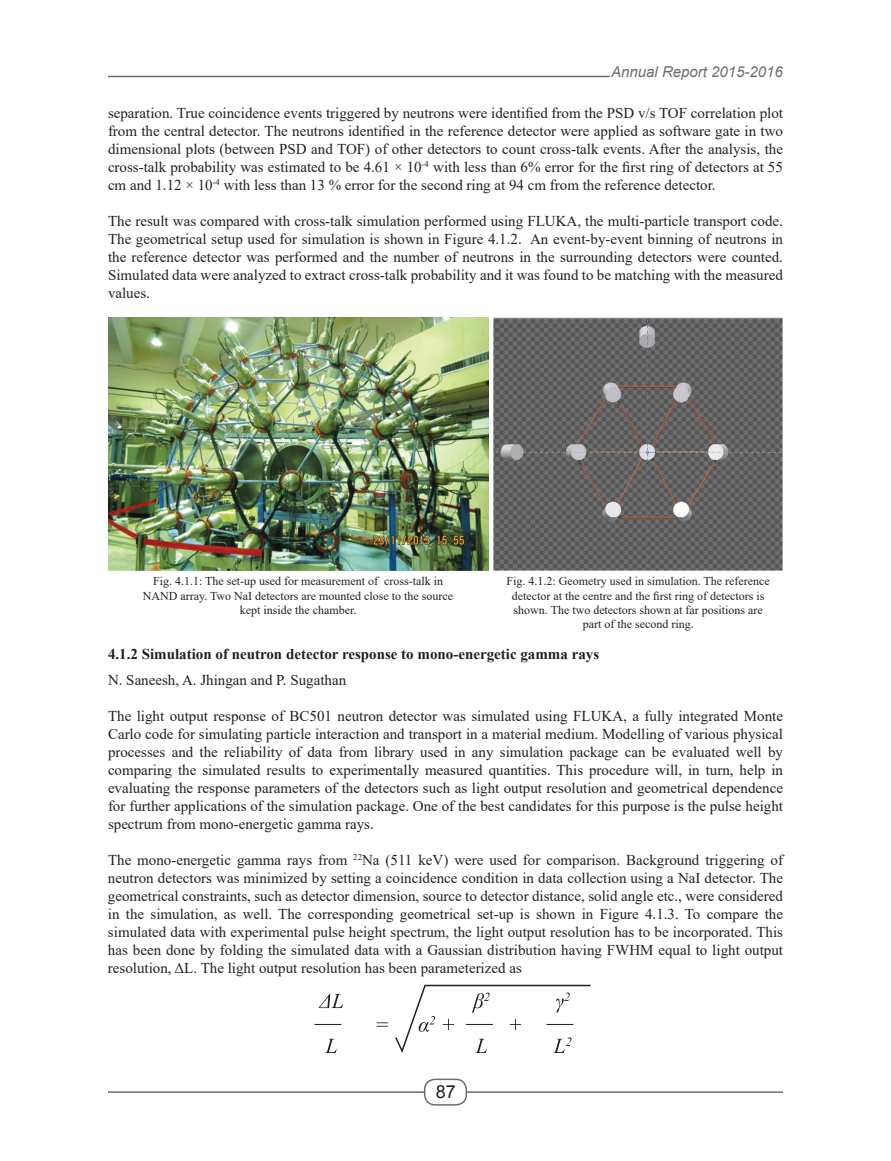
<style>
.page{position:relative;width:891px;height:1161px;background:#fff}
.page>*{position:absolute;margin:0;border:0;box-sizing:border-box;transform-origin:0 0}
.t1{font:18px "Arial";color:#231f20}
.t2{font:15px/18px "Times New Roman";color:#231f20;text-align:justify}
.t3{font:700 15px "Times New Roman";color:#231f20}
.t4{font:italic 15px "Arial";color:#6c6d70}
.t5{font:12px/14.4px "Times New Roman";color:#231f20;text-align:center}
</style>
<div class="page">
<hr style="left:108px;top:76px;width:502px;height:1px;background:#6c6d70">
<hr style="left:108px;top:1091px;width:675px;height:2px;background:#6c6d70">
<div style="left:425px;top:1079px;width:41px;height:26px;background:#fff;border-radius:10px"></div>
<div style="left:424px;top:1079px;width:43px;height:27px;border:2px solid #6c6d70;border-radius:10px"></div>
<svg style="left:325px;top:1039px;width:12px;height:14px"></svg>
<svg style="left:318px;top:994px;width:25px;height:14px"></svg>
<svg style="left:377px;top:1022px;width:11px;height:5px"></svg>
<svg style="left:315px;top:1024px;width:26px;height:1px"></svg>
<img style="left:108px;top:317px;width:380px;height:253px">
<img style="left:493px;top:317px;width:290px;height:253px">
<svg style="left:395px;top:984px;width:196px;height:69px"></svg>
<p class="t4" style="left:611px;top:62px;width:173px">Annual Report 2015-2016</p>
<p class="t2" style="left:108px;top:104px;width:677px">separation. True coincidence events triggered by neutrons were identified from the PSD v/s TOF correlation plot from the central detector. The neutrons identified in the reference detector were applied as software gate in two dimensional plots (between PSD and TOF) of other detectors to count cross-talk events. After the analysis, the cross-talk probability was estimated to be 4.61 × 10<sup>-4</sup> with less than 6% error for the first ring of detectors at 55 cm and 1.12 × 10<sup>-4</sup> with less than 13 % error for the second ring at 94 cm from the reference detector.</p>
<p class="t2" style="left:108px;top:212px;width:677px">The result was compared with cross-talk simulation performed using FLUKA, the multi-particle transport code.<br>The geometrical setup used for simulation is shown in Figure 4.1.2. An event-by-event binning of neutrons in the reference detector was performed and the number of neutrons in the surrounding detectors were counted.<br>Simulated data were analyzed to extract cross-talk probability and it was found to be matching with the measured values.</p>
<p class="t5" style="left:143px;top:574px;width:312px">Fig. 4.1.1: The set-up used for measurement of cross-talk in<br>NAND array. Two NaI detectors are mounted close to the source kept inside the chamber.</p>
<p class="t5" style="left:507px;top:574px;width:265px">Fig. 4.1.2: Geometry used in simulation. The reference detector at the centre and the first ring of detectors is shown. The two detectors shown at far positions are part of the second ring.</p>
<p class="t3" style="left:108px;top:643px;width:493px">4.1.2 Simulation of neutron detector response to mono-energetic gamma rays</p>
<p class="t2" style="left:108px;top:671px;width:240px">N. Saneesh, A. Jhingan and P. Sugathan</p>
<p class="t2" style="left:108px;top:707px;width:677px">The light output response of BC501 neutron detector was simulated using FLUKA, a fully integrated Monte Carlo code for simulating particle interaction and transport in a material medium. Modelling of various physical processes and the reliability of data from library used in any simulation package can be evaluated well by comparing the simulated results to experimentally measured quantities. This procedure will, in turn, help in evaluating the response parameters of the detectors such as light output resolution and geometrical dependence for further applications of the simulation package. One of the best candidates for this purpose is the pulse height spectrum from mono-energetic gamma rays.</p>
<p class="t2" style="left:108px;top:851px;width:677px">The mono-energetic gamma rays from <sup>22</sup>Na (511 keV) were used for comparison. Background triggering of neutron detectors was minimized by setting a coincidence condition in data collection using a NaI detector. The geometrical constraints, such as detector dimension, source to detector distance, solid angle etc., were considered in the simulation, as well. The corresponding geometrical set-up is shown in Figure 4.1.3. To compare the simulated data with experimental pulse height spectrum, the light output resolution has to be incorporated. This has been done by folding the simulated data with a Gaussian distribution having FWHM equal to light output resolution, ΔL. The light output resolution has been parameterized as</p>
<p class="t1" style="left:436px;top:1080px;width:22px">87</p>
</div>
